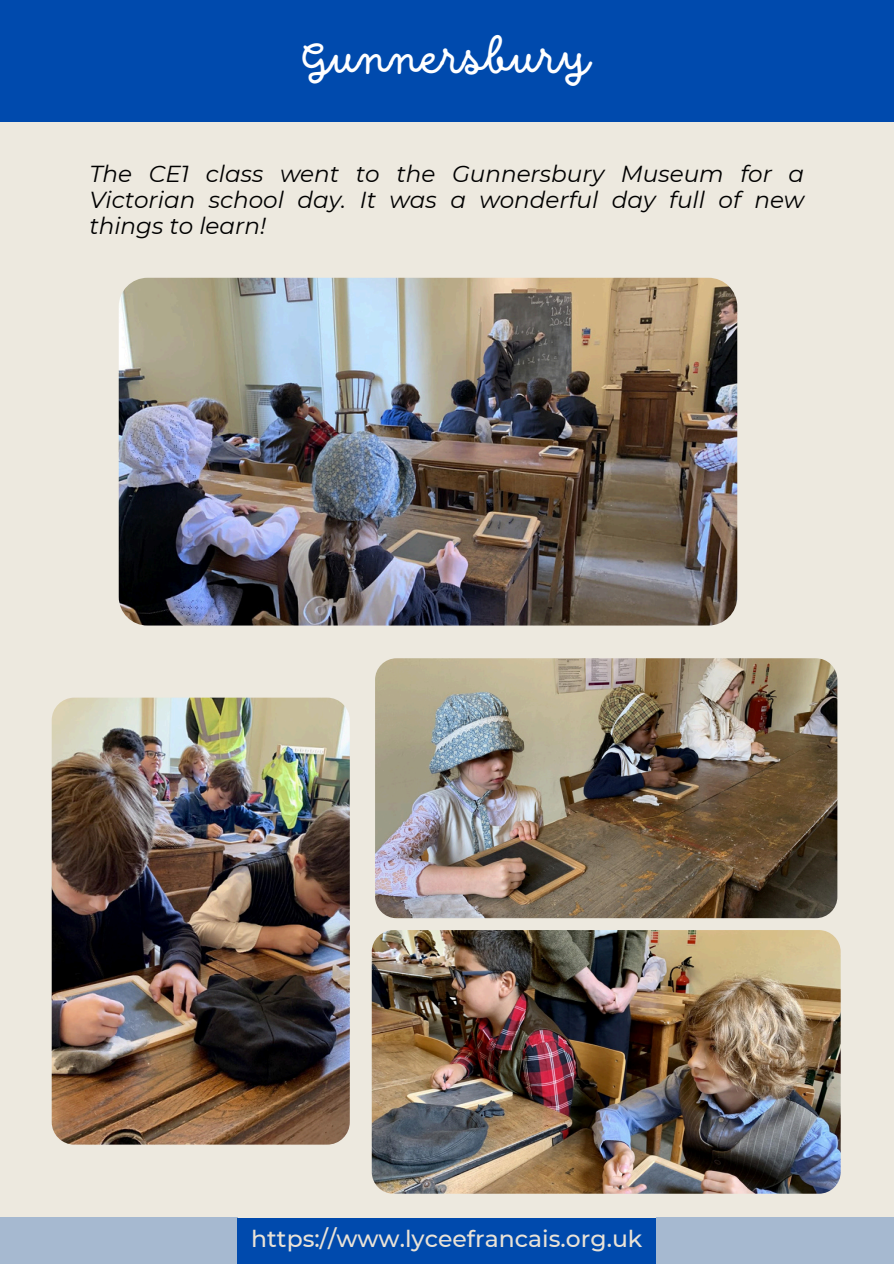
<style>
.page{position:relative;width:894px;height:1264px;background:#fff}
.page>*{position:absolute;margin:0;border:0;box-sizing:border-box;transform-origin:0 0}
.t1{font:45px "DO Script Regular";color:#fff}
.t2{font:500 23.55px "Montserrat";color:#e9e2d7}
.t3{font:italic 23.1px/25.8px "Montserrat";color:#000;text-align:justify}
</style>
<div class="page">
<div style="left:0;top:0;width:893px;height:1263px;background:#ede9df"></div>
<div style="left:0;top:0;width:893px;height:121px;background:#004aad"></div>
<div style="left:237px;top:1217px;width:419px;height:46px;background:#004aad"></div>
<div style="left:656px;top:1217px;width:237px;height:46px;background:#a6b9d0"></div>
<div style="left:0;top:1217px;width:237px;height:46px;background:#a6b9d0"></div>
<img style="left:52px;top:697px;width:298px;height:447px;border-radius:23px">
<img style="left:119px;top:278px;width:618px;height:347px;border-radius:29px">
<img style="left:375px;top:658px;width:462px;height:260px;border-radius:22px">
<img style="left:371px;top:930px;width:469px;height:263px;border-radius:22px">
<h2 class="t1" style="left:303px;top:33px;width:289px">Gunnersbury</h2>
<p class="t3" style="left:89px;top:161px;width:716px">The CE1 class went to the Gunnersbury Museum for a Victorian school day. It was a wonderful day full of new things to learn!</p>
<h1 class="t2" style="left:251px;top:1224px;width:392px">https://www.lyceefrancais.org.uk</h1>
</div>
